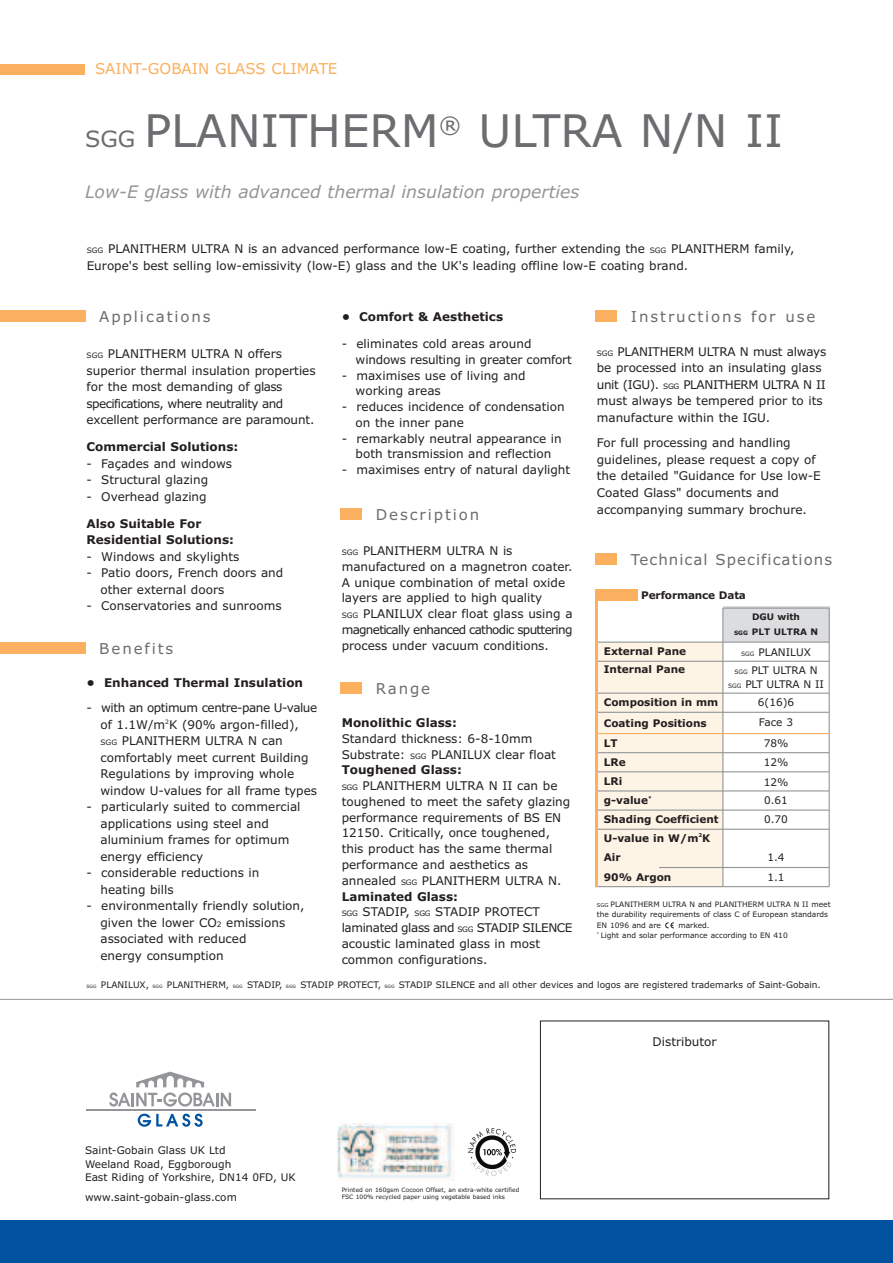
<style>
.page{position:relative;width:893px;height:1263px;background:#fff}
.page>*{position:absolute;margin:0;border:0;box-sizing:border-box;transform-origin:0 0}
.t1{font:45px "Verdana";color:#6c6d70}
.t2{font:italic 17.25px "Verdana";color:#939598}
.t3{font:15px "Verdana";letter-spacing:.125em;color:#6c6d70}
.t4{font:15px "Verdana";color:#fab05f}
.t5{font:15px "Verdana";letter-spacing:.07em;color:#6c6d70}
.t6{font:12px/16.5px "Verdana";color:#231f20}
.t7{font:700 12px/16.5px "Verdana";color:#231f20}
.t8{font:12px/15.8px "Verdana";letter-spacing:-.02em;color:#231f20}
.t9{font:10.5px/19.5px "Verdana";color:#231f20}
.t10{font:700 10.5px/19.2px "Verdana";color:#231f20}
.t11{font:9px "Verdana";color:#231f20}
.t12{font:700 9px/15px "Verdana";color:#231f20;text-align:center}
.t13{font:7.5px/10.5px "Verdana";color:#231f20}
.t14{font:6px/7.5px "Verdana";color:#231f20}
.s1{font-size:22.5px}
.s2{font-size:7.5px}
.s3{font-weight:700}
.s4{font-size:6px}
.s5{font-size:5.25px}
.s6{font-size:4.5px}
</style>
<div class="page">
<hr style="left:0;top:999px;width:893px;height:1px;background:#939598">
<div style="left:0;top:1220px;width:893px;height:43px;background:#0153a0"></div>
<hr style="left:86px;top:1109px;width:169px;height:2px;background:#939598">
<svg style="left:109px;top:1071px;width:122px;height:35px"></svg>
<svg style="left:138px;top:1113px;width:65px;height:14px"></svg>
<div style="left:0;top:310px;width:85px;height:12px;background:#fab05f"></div>
<img style="left:338px;top:1124px;width:117px;height:54px">
<img style="left:467px;top:1128px;width:49px;height:48px">
<div style="left:0;top:64px;width:85px;height:10px;background:#fab05f"></div>
<div style="left:0;top:642px;width:85px;height:12px;background:#fab05f"></div>
<div style="left:595px;top:310px;width:22px;height:12px;background:#fab05f"></div>
<div style="left:340px;top:682px;width:21px;height:12px;background:#fab05f"></div>
<div style="left:340px;top:508px;width:21px;height:12px;background:#fab05f"></div>
<div style="left:595px;top:553px;width:22px;height:11px;background:#fab05f"></div>
<div style="left:595px;top:642px;width:128px;height:245px;background:#fef4e6"></div>
<div style="left:723px;top:607px;width:106px;height:35px;background:#dcdddf"></div>
<div style="left:595px;top:589px;width:43px;height:11px;background:#fab05f"></div>
<hr style="left:722px;top:608px;width:1px;height:279px;background:#939598">
<hr style="left:829px;top:608px;width:1px;height:279px;background:#939598">
<hr style="left:595px;top:641px;width:234px;height:2px;background:#939598">
<hr style="left:595px;top:661px;width:234px;height:1px;background:#939598">
<hr style="left:595px;top:693px;width:234px;height:1px;background:#939598">
<hr style="left:595px;top:712px;width:234px;height:1px;background:#939598">
<hr style="left:595px;top:752px;width:234px;height:1px;background:#939598">
<hr style="left:595px;top:771px;width:234px;height:1px;background:#939598">
<hr style="left:595px;top:790px;width:234px;height:1px;background:#939598">
<hr style="left:595px;top:809px;width:234px;height:2px;background:#939598">
<hr style="left:595px;top:829px;width:234px;height:1px;background:#939598">
<hr style="left:659px;top:867px;width:170px;height:1px;background:#939598">
<hr style="left:723px;top:607px;width:106px;height:2px;background:#939598">
<hr style="left:595px;top:886px;width:234px;height:1px;background:#939598">
<hr style="left:595px;top:733px;width:234px;height:1px;background:#fab05f">
<svg style="left:665px;top:922px;width:9px;height:6px"></svg>
<hr style="left:595px;top:589px;width:2px;height:298px;background:#fab05f">
<p class="t4" style="left:95px;top:60px;width:244px">SAINT-GOBAIN GLASS CLIMATE</p>
<h1 class="t1" style="left:85px;top:105px;width:699px"><span class="s1">SGG</span> PLANITHERM<sup>®</sup> ULTRA N/N II</h1>
<h2 class="t2" style="left:85px;top:182px;width:496px">Low-E glass with advanced thermal insulation properties</h2>
<p class="t6" style="left:87px;top:241px;width:709px"><span class="s2">SGG</span> PLANITHERM ULTRA N is an advanced performance low-E coating, further extending the <span class="s2">SGG</span> PLANITHERM family,<br>Europe's best selling low-emissivity (low-E) glass and the UK's leading offline low-E coating brand.</p>
<p class="t3" style="left:99px;top:308px;width:113px">Applications</p>
<p class="t6" style="left:87px;top:346px;width:231px"><span class="s2">SGG</span> PLANITHERM ULTRA N offers superior thermal insulation properties for the most demanding of glass specifications, where neutrality and excellent performance are paramount.</p>
<p class="t7" style="left:87px;top:439px;width:153px">Commercial Solutions:</p>
<p class="t6" style="left:87px;top:455px;width:147px">- Façades and windows</p>
<p class="t6" style="left:87px;top:472px;width:123px">- Structural glazing</p>
<p class="t6" style="left:87px;top:488px;width:122px">- Overhead glazing</p>
<p class="t7" style="left:87px;top:515px;width:149px">Also Suitable For<br>Residential Solutions:</p>
<p class="t6" style="left:87px;top:548px;width:154px">- Windows and skylights</p>
<p class="t6" style="left:100px;top:565px;width:184px;text-indent:-14px">- Patio doors, French doors and other external doors</p>
<p class="t6" style="left:87px;top:598px;width:197px">- Conservatories and sunrooms</p>
<p class="t3" style="left:99px;top:640px;width:76px">Benefits</p>
<p class="t7" style="left:87px;top:674px;width:218px">• Enhanced Thermal Insulation</p>
<p class="t6" style="left:100px;top:700px;width:218px;text-indent:-14px">- with an optimum centre-pane U-value of 1.1W/m<sup>2</sup>K (90% argon-filled), <span class="s2">SGG</span> PLANITHERM ULTRA N can comfortably meet current Building Regulations by improving whole window U-values for all frame types</p>
<p class="t6" style="left:100px;top:799px;width:202px;text-indent:-14px">- particularly suited to commercial applications using steel and aluminium frames for optimum energy efficiency</p>
<p class="t6" style="left:100px;top:865px;width:161px;text-indent:-14px">- considerable reductions in heating bills</p>
<p class="t6" style="left:100px;top:898px;width:206px;text-indent:-14px">- environmentally friendly solution, given the lower CO<span class="s2">2</span> emissions associated with reduced<br>energy consumption</p>
<p class="t7" style="left:342px;top:309px;width:163px">• Comfort &amp; Aesthetics</p>
<p class="t8" style="left:356px;top:336px;width:218px;text-indent:-14px">- eliminates cold areas around windows resulting in greater comfort</p>
<p class="t6" style="left:356px;top:368px;width:172px;line-height:15.8px;text-indent:-14px">- maximises use of living and working areas</p>
<p class="t6" style="left:356px;top:399px;width:210px;line-height:15.8px;text-indent:-14px">- reduces incidence of condensation on the inner pane</p>
<p class="t6" style="left:342px;top:431px;width:222px;line-height:15.8px;text-align:center">- remarkably neutral appearance in both transmission and reflection</p>
<p class="t6" style="left:342px;top:462px;width:230px">- maximises entry of natural daylight</p>
<p class="t3" style="left:376px;top:506px;width:105px">Description</p>
<p class="t6" style="left:342px;top:543px;width:232px;line-height:15.8px"><span class="s2">SGG</span> PLANITHERM ULTRA N is manufactured on a magnetron coater.<br>A unique combination of metal oxide layers are applied to high quality<br><span class="s2">SGG</span> PLANILUX clear float glass using a magnetically enhanced cathodic sputtering process under vacuum conditions.</p>
<p class="t3" style="left:376px;top:680px;width:56px">Range</p>
<p class="t7" style="left:342px;top:715px;width:117px">Monolithic Glass:</p>
<p class="t6" style="left:342px;top:731px;width:232px;line-height:15.8px">Standard thickness: 6-8-10mm<br>Substrate: <span class="s2">SGG</span> PLANILUX clear float<br><span class="s3">Toughened Glass:<br></span><span class="s2">SGG</span> PLANITHERM ULTRA N II can be toughened to meet the safety glazing performance requirements of BS EN<br>12150. Critically, once toughened, this product has the same thermal performance and aesthetics as annealed <span class="s2">SGG</span> PLANITHERM ULTRA N.<br><span class="s3">Laminated Glass:<br></span><span class="s2">SGG</span> STADIP, <span class="s2">SGG</span> STADIP PROTECT laminated glass and <span class="s2">SGG</span> STADIP SILENCE acoustic laminated glass in most common configurations.</p>
<p class="t3" style="left:631px;top:308px;width:186px">Instructions for use</p>
<p class="t6" style="left:597px;top:344px;width:231px"><span class="s2">SGG</span> PLANITHERM ULTRA N must always be processed into an insulating glass unit (IGU). <span class="s2">SGG</span> PLANITHERM ULTRA N II must always be tempered prior to its manufacture within the IGU.</p>
<p class="t6" style="left:597px;top:435px;width:225px">For full processing and handling guidelines, please request a copy of the detailed "Guidance for Use low-E Coated Glass" documents and accompanying summary brochure.</p>
<p class="t5" style="left:631px;top:551px;width:203px">Technical Specifications</p>
<p class="t10" style="left:641px;top:585px;width:106px">Performance Data</p>
<p class="t12" style="left:734px;top:609px;width:86px">DGU with<br><span class="s4">SGG</span> PLT ULTRA N</p>
<p class="t9" style="left:734px;top:643px;width:85px;line-height:18px;text-align:center"><span class="s4">SGG</span> PLANILUX<br><span class="s4">SGG</span> PLT ULTRA N</p>
<p class="t9" style="left:728px;top:675px;width:97px"><span class="s4">SGG</span> PLT ULTRA N II</p>
<p class="t10" style="left:604px;top:643px;width:84px;line-height:18px">External Pane<br>Internal Pane</p>
<p class="t10" style="left:604px;top:692px;width:116px;line-height:20.7px">Composition in mm<br>Coating Positions<br>LT</p>
<p class="t10" style="left:604px;top:752px;width:116px">LRe<br>LRi<br>g-value<sup>*<br></sup>Shading Coefficient</p>
<p class="t10" style="left:604px;top:828px;width:108px;line-height:19.6px">U-value in W/m<sup>2</sup>K<br>Air<br>90% Argon</p>
<p class="t9" style="left:758px;top:693px;width:38px;text-align:center">6(16)6<br>Face 3<br>78%<br>12%<br>12%<br>0.61<br>0.70</p>
<p class="t9" style="left:767px;top:847px;width:19px;line-height:20.2px">1.4<br>1.1</p>
<p class="t13" style="left:597px;top:899px;width:235px"><span class="s5">SGG</span> PLANITHERM ULTRA N and PLANITHERM ULTRA N II meet the durability requirements of class C of European standards<br>EN 1096 and are</p>
<p class="t13" style="left:597px;top:920px;width:192px;text-align:center">marked.<br><sup>*</sup> Light and solar performance according to EN 410</p>
<p class="t11" style="left:87px;top:980px;width:736px"><span class="s6">SGG</span> PLANILUX, <span class="s6">SGG</span> PLANITHERM, <span class="s6">SGG</span> STADIP, <span class="s6">SGG</span> STADIP PROTECT, <span class="s6">SGG</span> STADIP SILENCE and all other devices and logos are registered trademarks of Saint-Gobain.</p>
<p class="t9" style="left:85px;top:1144px;width:212px;line-height:13.5px">Saint-Gobain Glass UK Ltd<br>Weeland Road, Eggborough<br>East Riding of Yorkshire, DN14 0FD, UK</p>
<p class="t9" style="left:85px;top:1187px;width:153px">www.saint-gobain-glass.com</p>
<p class="t14" style="left:342px;top:1186px;width:179px">Printed on 160gsm Cocoon Offset, an extra-white certified<br>FSC 100% recycled paper using vegetable based inks</p>
<p class="t6" style="left:652px;top:1034px;width:66px">Distributor</p>
</div>
